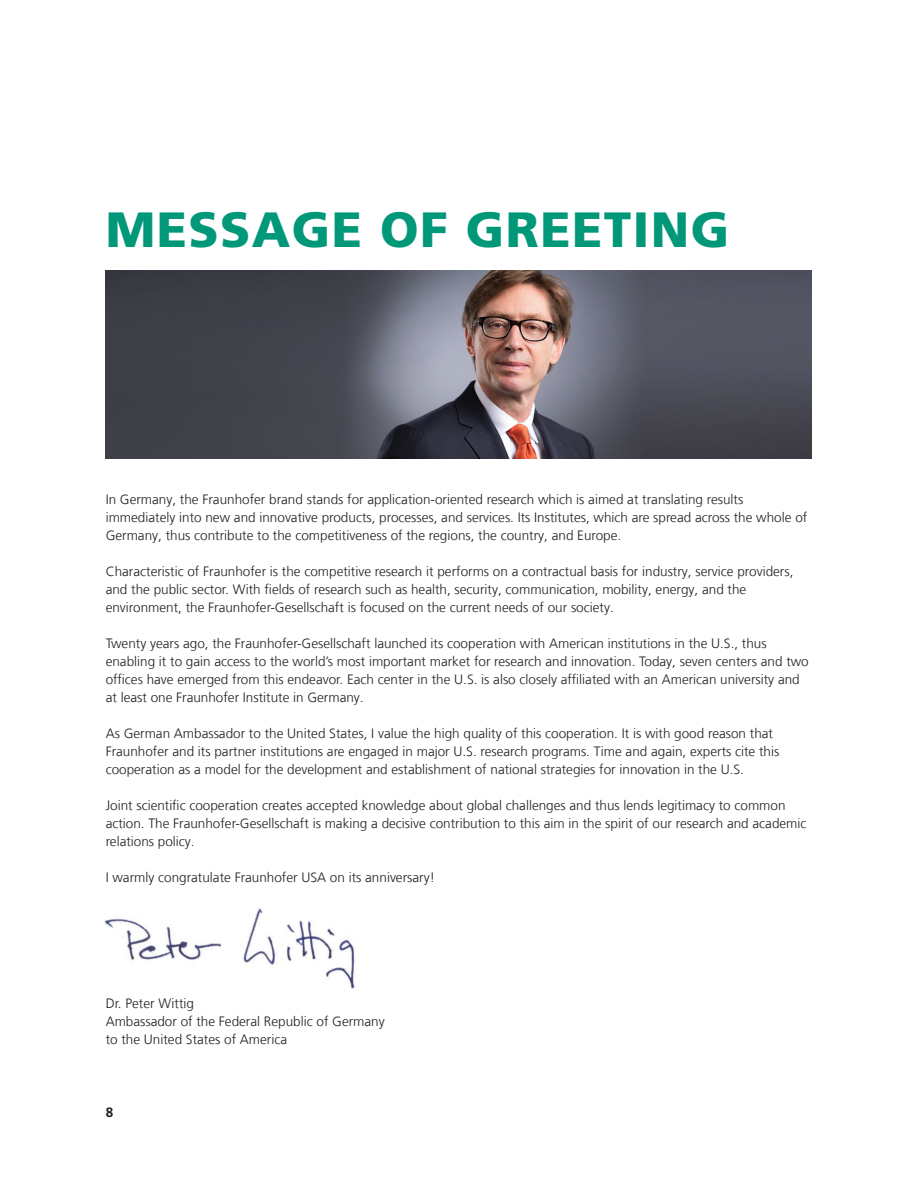
<style>
.page{position:relative;width:918px;height:1188px;background:#fff}
.page>*{position:absolute;margin:0;border:0;box-sizing:border-box;transform-origin:0 0}
.t1{font:900 49.5px "Frutiger LT Com";letter-spacing:.03em;color:#009879}
.t2{font:300 13.5px/18px "Frutiger LT Com";color:#231f20}
.t3{font:700 13.5px "Frutiger LT Com";color:#231f20}
</style>
<div class="page">
<img style="left:104px;top:908px;width:251px;height:81px">
<img style="left:106px;top:270px;width:706px;height:188px">
<h1 class="t1" style="left:106px;top:200px;width:625px">MESSAGE OF GREETING</h1>
<p class="t2" style="left:106px;top:490px;width:703px">In Germany, the Fraunhofer brand stands for application-oriented research which is aimed at translating results immediately into new and innovative products, processes, and services. Its Institutes, which are spread across the whole of<br>Germany, thus contribute to the competitiveness of the regions, the country, and Europe.</p>
<p class="t2" style="left:106px;top:562px;width:689px">Characteristic of Fraunhofer is the competitive research it performs on a contractual basis for industry, service providers, and the public sector. With fields of research such as health, security, communication, mobility, energy, and the environment, the Fraunhofer-Gesellschaft is focused on the current needs of our society.</p>
<p class="t2" style="left:106px;top:634px;width:705px">Twenty years ago, the Fraunhofer-Gesellschaft launched its cooperation with American institutions in the U.S., thus enabling it to gain access to the world’s most important market for research and innovation. Today, seven centers and two offices have emerged from this endeavor. Each center in the U.S. is also closely affiliated with an American university and at least one Fraunhofer Institute in Germany.</p>
<p class="t2" style="left:106px;top:724px;width:675px">As German Ambassador to the United States, I value the high quality of this cooperation. It is with good reason that<br>Fraunhofer and its partner institutions are engaged in major U.S. research programs. Time and again, experts cite this cooperation as a model for the development and establishment of national strategies for innovation in the U.S.</p>
<p class="t2" style="left:106px;top:796px;width:702px">Joint scientific cooperation creates accepted knowledge about global challenges and thus lends legitimacy to common action. The Fraunhofer-Gesellschaft is making a decisive contribution to this aim in the spirit of our research and academic relations policy.</p>
<p class="t2" style="left:106px;top:868px;width:331px">I warmly congratulate Fraunhofer USA on its anniversary!</p>
<p class="t2" style="left:106px;top:994px;width:281px">Dr. Peter Wittig<br>Ambassador of the Federal Republic of Germany to the United States of America</p>
<p class="t3" style="left:106px;top:1104px;width:9px">8</p>
</div>
